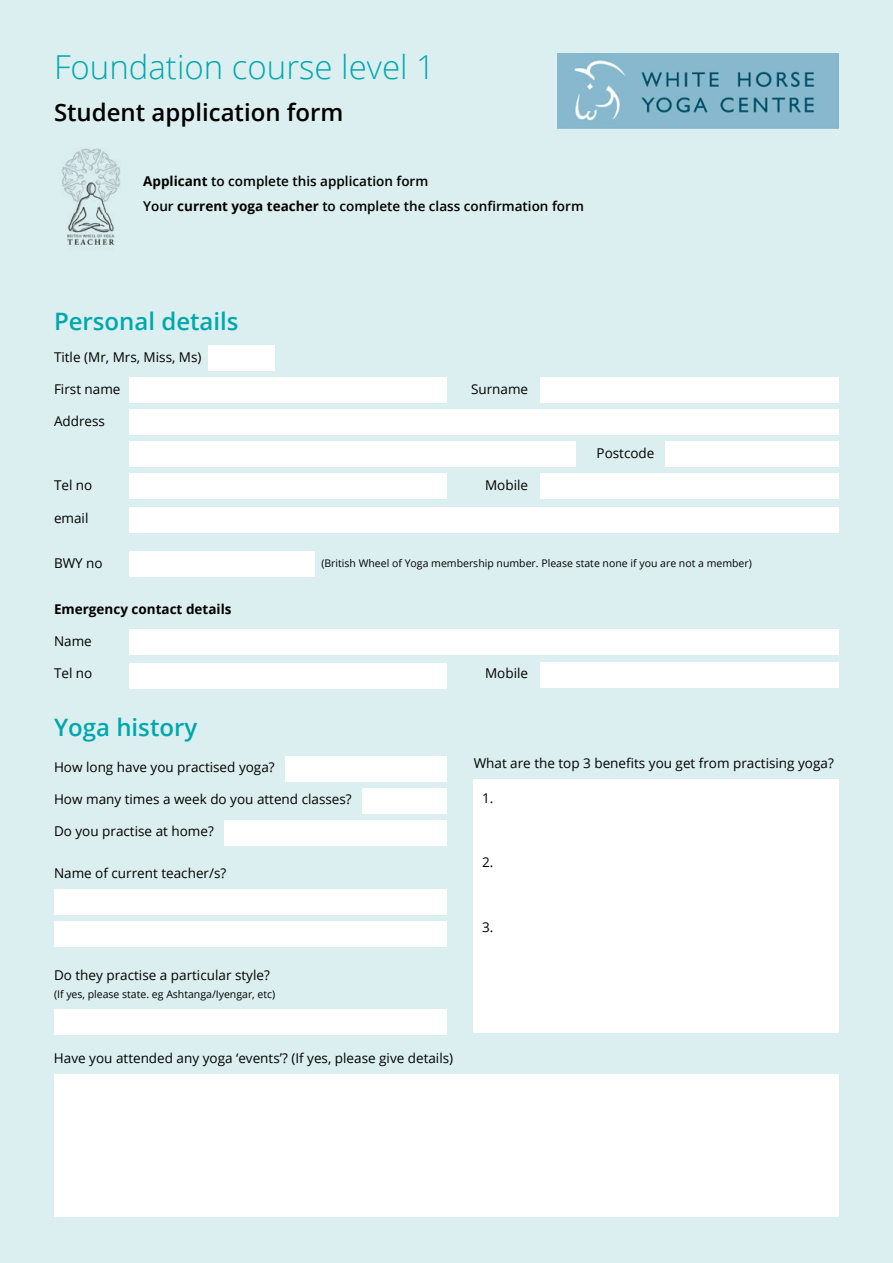
<style>
.page{position:relative;width:893px;height:1263px;background:#dceff0}
.page>*{position:absolute;margin:0;border:0;box-sizing:border-box;transform-origin:0 0}
.t1{font:300 33px "Open Sans";color:#00a8ad}
.t2{font:600 24px "Open Sans";color:#00a8ad}
.t3{font:600 24px "Open Sans";color:#000}
.t4{font:13.5px "Open Sans";color:#000}
.t5{font:600 13.5px/24.8px "Open Sans";color:#000}
.t6{font:700 13.5px "Open Sans";color:#000}
.t7{font:10.5px "Open Sans";color:#000}
.s1{font-weight:700}
</style>
<div class="page">
<div style="left:209px;top:346px;width:66px;height:25px;background:#fff"></div>
<div style="left:129px;top:378px;width:317px;height:25px;background:#fff"></div>
<div style="left:540px;top:378px;width:299px;height:25px;background:#fff"></div>
<div style="left:129px;top:410px;width:710px;height:25px;background:#fff"></div>
<div style="left:129px;top:442px;width:446px;height:25px;background:#fff"></div>
<div style="left:665px;top:442px;width:174px;height:25px;background:#fff"></div>
<div style="left:129px;top:474px;width:317px;height:25px;background:#fff"></div>
<div style="left:540px;top:474px;width:299px;height:25px;background:#fff"></div>
<div style="left:129px;top:507px;width:710px;height:25px;background:#fff"></div>
<div style="left:129px;top:552px;width:185px;height:25px;background:#fff"></div>
<div style="left:129px;top:630px;width:710px;height:25px;background:#fff"></div>
<div style="left:129px;top:663px;width:317px;height:26px;background:#fff"></div>
<div style="left:540px;top:662px;width:299px;height:25px;background:#fff"></div>
<div style="left:285px;top:756px;width:161px;height:25px;background:#fff"></div>
<div style="left:362px;top:788px;width:84px;height:25px;background:#fff"></div>
<div style="left:224px;top:820px;width:222px;height:25px;background:#fff"></div>
<div style="left:54px;top:889px;width:392px;height:26px;background:#fff"></div>
<div style="left:54px;top:921px;width:392px;height:26px;background:#fff"></div>
<div style="left:54px;top:1009px;width:392px;height:25px;background:#fff"></div>
<img style="left:558px;top:53px;width:281px;height:76px">
<img style="left:62px;top:148px;width:58px;height:97px">
<div style="left:474px;top:779px;width:365px;height:254px;background:#fff"></div>
<div style="left:54px;top:1074px;width:785px;height:142px;background:#fff"></div>
<h1 class="t1" style="left:54px;top:45px;width:382px">Foundation course level 1</h1>
<h2 class="t3" style="left:54px;top:96px;width:291px">Student application form</h2>
<p class="t5" style="left:143px;top:168px;width:442px"><span class="s1">Applicant</span> to complete this application form<br>Your <span class="s1">current yoga teacher</span> to complete the class confirmation form</p>
<h2 class="t2" style="left:54px;top:305px;width:186px">Personal details</h2>
<p class="t4" style="left:54px;top:348px;width:149px">Title (Mr, Mrs, Miss, Ms)</p>
<p class="t4" style="left:54px;top:380px;width:68px">First name</p>
<p class="t4" style="left:471px;top:380px;width:59px">Surname</p>
<p class="t4" style="left:54px;top:412px;width:53px">Address</p>
<p class="t4" style="left:596px;top:444px;width:59px">Postcode</p>
<p class="t4" style="left:54px;top:476px;width:40px">Tel no</p>
<p class="t4" style="left:485px;top:476px;width:45px">Mobile</p>
<p class="t4" style="left:54px;top:509px;width:36px">email</p>
<p class="t4" style="left:54px;top:554px;width:50px">BWY no</p>
<p class="t7" style="left:321px;top:556px;width:432px">(British Wheel of Yoga membership number. Please state none if you are not a member)</p>
<p class="t6" style="left:54px;top:600px;width:179px">Emergency contact details</p>
<p class="t4" style="left:54px;top:632px;width:39px">Name</p>
<p class="t4" style="left:54px;top:664px;width:40px">Tel no</p>
<p class="t4" style="left:485px;top:664px;width:45px">Mobile</p>
<h2 class="t2" style="left:54px;top:711px;width:145px">Yoga history</h2>
<p class="t4" style="left:54px;top:758px;width:222px">How long have you practised yoga?</p>
<p class="t4" style="left:54px;top:790px;width:299px">How many times a week do you attend classes?</p>
<p class="t4" style="left:54px;top:822px;width:161px">Do you practise at home?</p>
<p class="t4" style="left:54px;top:864px;width:174px">Name of current teacher/s?</p>
<p class="t4" style="left:474px;top:754px;width:362px">What are the top 3 benefits you get from practising yoga?</p>
<p class="t4" style="left:482px;top:788px;width:13px">1.</p>
<p class="t4" style="left:482px;top:853px;width:13px">2.</p>
<p class="t4" style="left:54px;top:965px;width:217px">Do they practise a particular style?</p>
<p class="t7" style="left:54px;top:987px;width:223px">(If yes, please state. eg Ashtanga/Iyengar, etc)</p>
<p class="t4" style="left:54px;top:1049px;width:401px">Have you attended any yoga ‘events’? (If yes, please give details)</p>
<p class="t4" style="left:482px;top:918px;width:13px">3.</p>
</div>
